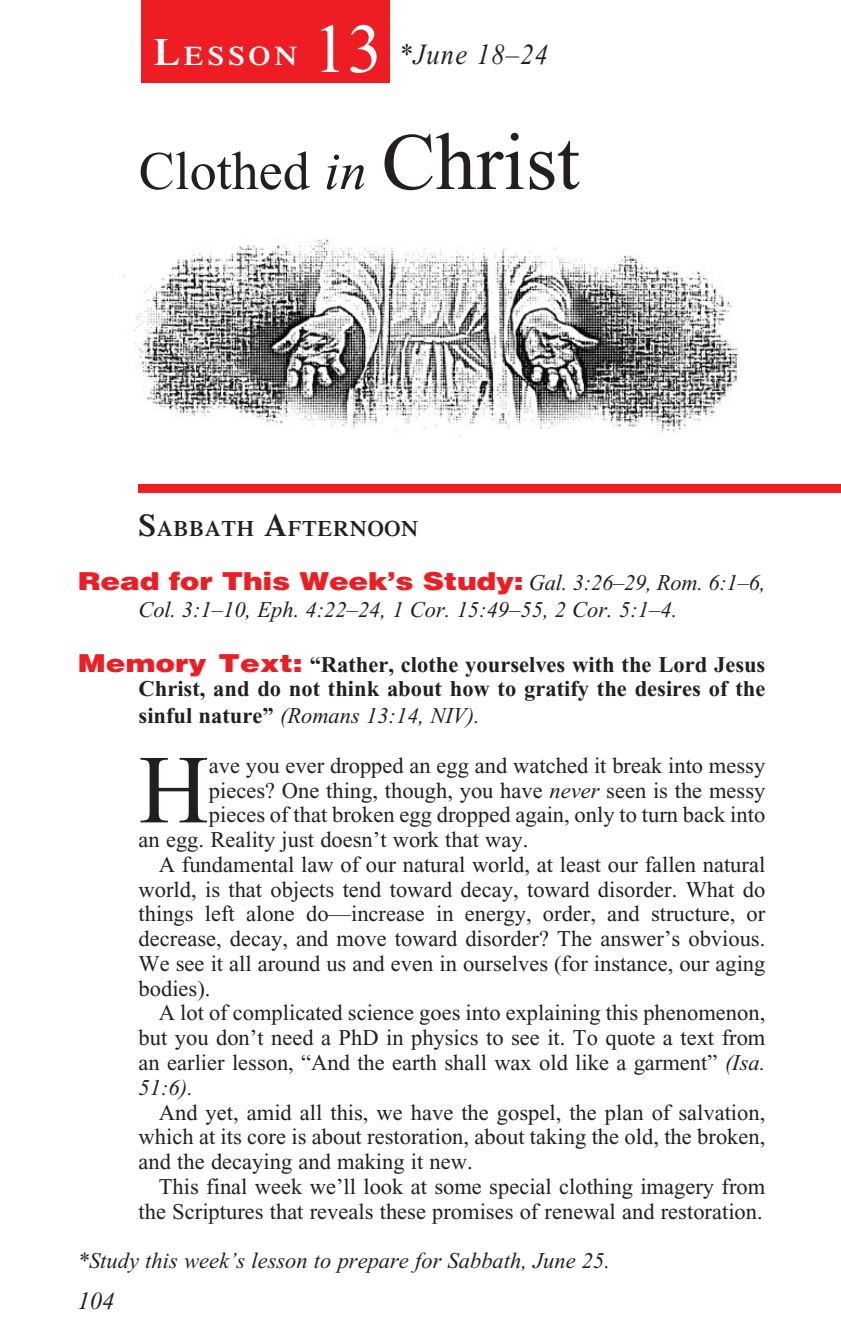
<style>
.page{position:relative;width:841px;height:1337px;background:#fff}
.page>*{position:absolute;margin:0;border:0;box-sizing:border-box;transform-origin:0 0}
._4-Body_Copy{font:97.2px "Times New Roman";color:#231f20}
.t1{font:69.75px "Times New Roman";color:#fff}
._1-Lesson_Title{font:54px "Times New Roman";color:#231f20}
._00-Month-Day{font:italic 29.25px "Times New Roman";letter-spacing:.05em;color:#231f20;scale:.9 1}
.t2{font:600 26.78px "Times";letter-spacing:.145em;color:#fff;scale:1.1 1}
._6-question{font:900 24.75px "Helvetica";letter-spacing:-.01em;color:#ee1d23;scale:1.2 1}
.t3{font:italic 24.75px "Times New Roman";color:#231f20}
._4-Body_Copy-2{font:22.5px/24.8px "Times New Roman";color:#231f20;text-align:justify}
._6-question-2{font:700 22.5px/24.8px "Times New Roman";color:#231f20;text-align:right}
._6-question-3{font:italic 22.5px "Times New Roman";color:#231f20}
.Study_this_week_s{font:italic 22.5px "Times New Roman";color:#231f20}
._3-Sabbath_Afternoon{font:600 22.05px "Times";letter-spacing:.035em;color:#231f20}
.s1{font-size:38.25px}
.s2{font-style:italic}
.s3{font-size:81px}
.s4{font-size:31.5px}
.s5{font-family:"Times New Roman";font-weight:400;font-style:italic;font-size:22.5px;color:#231f20}
.s6{font-family:"Helvetica";font-weight:900;font-size:24.75px;color:#ee1d23}
.s7{font-weight:700;font-style:normal}
</style>
<div class="page">
<div style="left:141px;top:0;width:248px;height:82px;background:#ee1d23"></div>
<img style="left:123px;top:238px;width:618px;height:199px">
<div style="left:138px;top:484px;width:702px;height:9px;background:#ee1d23"></div>
<p class="t2" style="left:154px;top:40px;width:132px"><span class="s1">L</span>ESSON</p>
<p class="t1" style="left:312px;top:11px;width:71px">13</p>
<p class="_00-Month-Day" style="left:399px;top:39px;width:167px">*June 18–24</p>
<p class="_1-Lesson_Title" style="left:139px;top:142px;width:442px">Clothed <span class="s2">in</span> <span class="s3">Christ</span></p>
<p class="_3-Sabbath_Afternoon" style="left:139px;top:515px;width:281px"><span class="s4">S</span>ABBATH <span class="s4">A</span>FTERNOON</p>
<p class="_6-question" style="left:78px;top:565px;width:574px">Read for This Week’s Study: <span class="s5">Gal. 3:26–29, Rom. 6:1–6,</span></p>
<p class="_6-question-3" style="left:138px;top:597px;width:540px">Col. 3:1–10, Eph. 4:22–24, 1 Cor. 15:49–55, 2 Cor. 5:1–4.</p>
<p class="_6-question-2" style="left:78px;top:651px;width:689px"><span class="s6">Memory Text:</span> “Rather, clothe yourselves with the Lord Jesus<br>Christ, and do not think about how to gratify the desires of the</p>
<p class="_6-question-3" style="left:139px;top:704px;width:342px"><span class="s7">sinful nature”</span> (Romans 13:14, NIV).</p>
<p class="_4-Body_Copy" style="left:139px;top:737px;width:72px">H</p>
<p class="_4-Body_Copy-2" style="left:209px;top:753px;width:557px">ave you ever dropped an egg and watched it break into messy</p>
<p class="_4-Body_Copy-2" style="left:209px;top:778px;width:558px">pieces? One thing, though, you have <span class="s2">never</span> seen is the messy</p>
<p class="_4-Body_Copy-2" style="left:209px;top:802px;width:557px">pieces of that broken egg dropped again, only to turn back into</p>
<p class="_4-Body_Copy-2" style="left:139px;top:827px;width:391px">an egg. Reality just doesn’t work that way.</p>
<p class="_4-Body_Copy-2" style="left:139px;top:852px;width:628px;text-indent:20px">A fundamental law of our natural world, at least our fallen natural world, is that objects tend toward decay, toward disorder. What do things left alone do—increase in energy, order, and structure, or decrease, decay, and move toward disorder? The answer’s obvious.<br>We see it all around us and even in ourselves (for instance, our aging bodies).</p>
<p class="_4-Body_Copy-2" style="left:139px;top:1000px;width:628px;text-indent:20px">A lot of complicated science goes into explaining this phenomenon, but you don’t need a PhD in physics to see it. To quote a text from an earlier lesson, “And the earth shall wax old like a garment” <span class="s2">(Isa.<br>51:6).</span></p>
<p class="_4-Body_Copy-2" style="left:139px;top:1099px;width:628px;text-indent:20px">And yet, amid all this, we have the gospel, the plan of salvation, which at its core is about restoration, about taking the old, the broken, and the decaying and making it new.</p>
<p class="_4-Body_Copy-2" style="left:139px;top:1174px;width:628px;text-align:right">This final week we’ll look at some special clothing imagery from the Scriptures that reveals these promises of renewal and restoration.</p>
<p class="Study_this_week_s" style="left:78px;top:1248px;width:533px">*Study this week’s lesson to prepare for Sabbath, June 25.</p>
<p class="t3" style="left:77px;top:1287px;width:39px">104</p>
</div>
